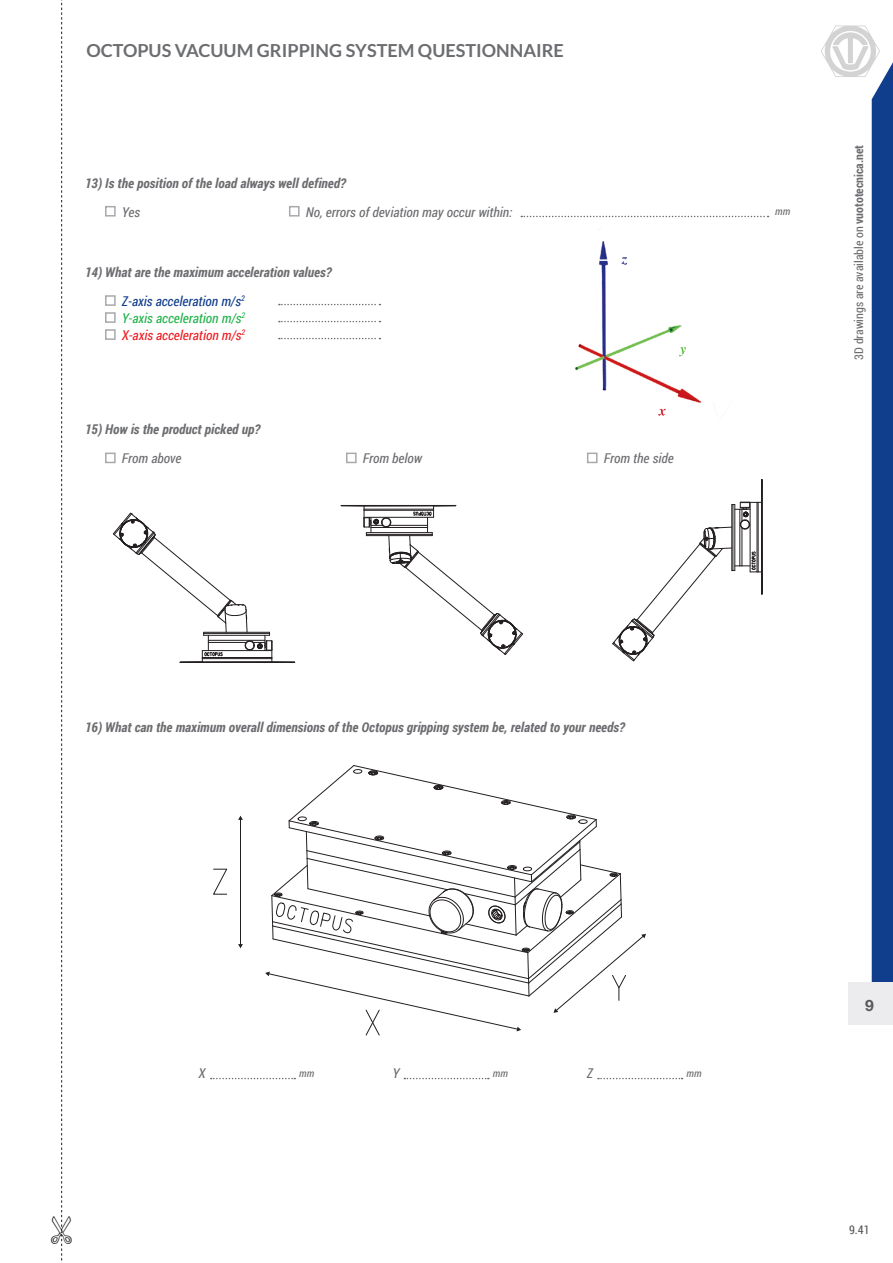
<style>
.page{position:relative;width:893px;height:1263px;background:#fff}
.page>*{position:absolute;margin:0;border:0;box-sizing:border-box;transform-origin:0 0}
.t1{font:700 18px "Lato";color:#6c6d70}
.t2{font:700 15.75px "Helvetica Neue LT Std";color:#57585a}
.t3{font:italic 700 13.5px/28.8px "Roboto Condensed";color:#6c6d70}
.t4{font:italic 13.5px "Roboto Condensed";color:#6c6d70}
.t5{font:italic 13.5px/17px "Roboto Condensed";color:#23b24b}
.t6{font:12px "Roboto Condensed";color:#6c6d70}
.t7{font:12px "Roboto Condensed";color:#57585a}
.t8{font:italic 10.5px "Roboto Condensed";color:#6c6d70}
.s1{font-weight:400;color:#103d8c}
.s2{color:#ee1d23}
.s3{font-weight:700}
</style>
<div class="page">
<svg style="left:113px;top:512px;width:182px;height:151px"></svg>
<svg style="left:341px;top:505px;width:182px;height:150px"></svg>
<svg style="left:612px;top:479px;width:151px;height:183px"></svg>
<hr style="left:240px;top:819px;width:1px;height:126px;background:#231f20">
<svg style="left:238px;top:944px;width:5px;height:4px"></svg>
<svg style="left:238px;top:816px;width:5px;height:4px"></svg>
<svg style="left:213px;top:869px;width:14px;height:26px"></svg>
<svg style="left:265px;top:765px;width:381px;height:271px"></svg>
<img style="left:574px;top:241px;width:150px;height:175px">
<div style="left:848px;top:982px;width:45px;height:43px;background:#ececee"></div>
<svg style="left:821px;top:25px;width:72px;height:957px"></svg>
<div style="left:105px;top:453px;width:11px;height:10px;border:2px solid #a8a9ad"></div>
<div style="left:346px;top:453px;width:11px;height:10px;border:2px solid #a8a9ad"></div>
<div style="left:587px;top:453px;width:11px;height:10px;border:2px solid #a8a9ad"></div>
<hr style="left:380px;top:259px;width:429px;height:2px;background:#fff">
<svg style="left:279px;top:304px;width:101px;height:1px"></svg>
<svg style="left:279px;top:321px;width:101px;height:1px"></svg>
<svg style="left:279px;top:338px;width:101px;height:1px"></svg>
<div style="left:105px;top:295px;width:11px;height:11px;border:2px solid #a8a9ad"></div>
<div style="left:105px;top:312px;width:11px;height:11px;border:2px solid #a8a9ad"></div>
<div style="left:105px;top:329px;width:11px;height:11px;border:2px solid #a8a9ad"></div>
<svg style="left:521px;top:216px;width:248px;height:1px"></svg>
<div style="left:105px;top:206px;width:11px;height:11px;border:2px solid #a8a9ad"></div>
<div style="left:289px;top:206px;width:11px;height:11px;border:2px solid #a8a9ad"></div>
<svg style="left:211px;top:1078px;width:84px;height:1px"></svg>
<svg style="left:404px;top:1078px;width:85px;height:1px"></svg>
<svg style="left:598px;top:1078px;width:84px;height:1px"></svg>
<svg style="left:61px;top:0;width:2px;height:1263px"></svg>
<h1 class="t1" style="left:87px;top:40px;width:479px">OCTOPUS VACUUM GRIPPING SYSTEM QUESTIONNAIRE</h1>
<p class="t3" style="left:85px;top:168px;width:262px">13) Is the position of the load always well defined?</p>
<p class="t4" style="left:122px;top:202px;width:20px">Yes</p>
<p class="t4" style="left:306px;top:202px;width:208px">No, errors of deviation may occur within:</p>
<p class="t8" style="left:775px;top:204px;width:16px">mm</p>
<p class="t3" style="left:122px;top:257px;width:211px;text-indent:-37px">14) What are the maximum acceleration values?<br><span class="s1">Z-axis acceleration m/s</span><sup>2</sup></p>
<p class="t5" style="left:122px;top:309px;width:125px">Y-axis acceleration m/s<sup>2<br></sup><span class="s2">X-axis acceleration m/s</span><sup>2</sup></p>
<p class="t3" style="left:85px;top:415px;width:177px">15) How is the product picked up?</p>
<p class="t4" style="left:122px;top:449px;width:61px">From above</p>
<p class="t4" style="left:363px;top:449px;width:61px">From below</p>
<p class="t4" style="left:604px;top:449px;width:71px">From the side</p>
<p class="t6" style="left:850px;top:360px;width:216px;rotate:-90deg">3D drawings are available on <span class="s3">vuototecnica.net</span></p>
<p class="t3" style="left:85px;top:712px;width:541px">16) What can the maximum overall dimensions of the Octopus gripping system be, related to your needs?</p>
<p class="t4" style="left:199px;top:1064px;width:9px">X</p>
<p class="t8" style="left:299px;top:1066px;width:16px">mm</p>
<p class="t4" style="left:392px;top:1064px;width:8px">Y</p>
<p class="t8" style="left:493px;top:1066px;width:16px">mm</p>
<p class="t4" style="left:587px;top:1064px;width:8px">Z</p>
<p class="t8" style="left:686px;top:1066px;width:16px">mm</p>
<p class="t2" style="left:865px;top:995px;width:10px">9</p>
<p class="t7" style="left:849px;top:1221px;width:22px">9.41</p>
</div>
